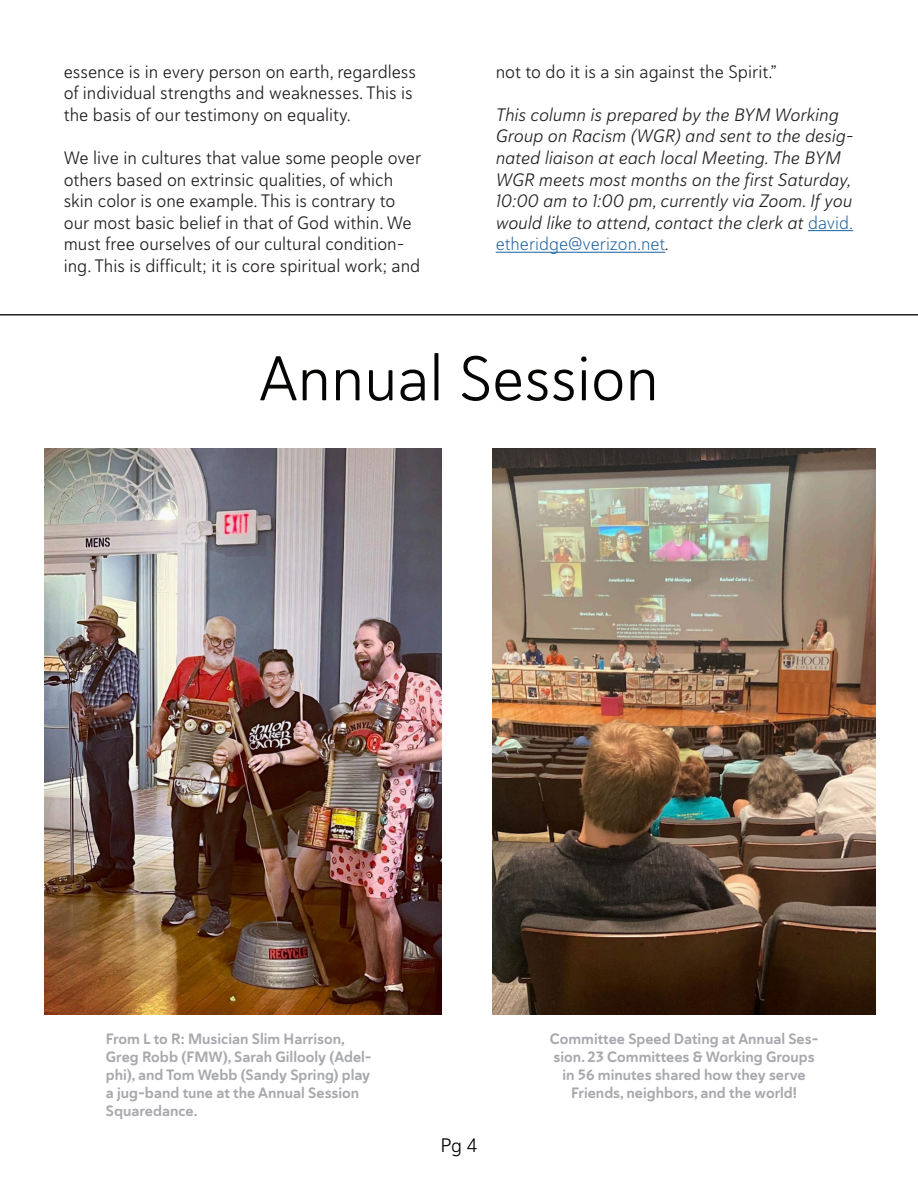
<style>
.page{position:relative;width:918px;height:1188px;background:#fff}
.page>*{position:absolute;margin:0;border:0;box-sizing:border-box;transform-origin:0 0}
.t1{font:63px "Haboro Soft Nor Boo";color:#040503}
.t2{font:19.5px "Haboro Soft Nor Boo";color:#040503}
.t3{font:18px/21.6px "Haboro Soft Nor Boo";color:#231f20}
.t4{font:18px/21.6px "Haboro Soft Nor Boo It";color:#231f20}
.t5{font:15px/18px "Haboro Soft Nor Bol";color:#a8a9ad}
.s1{font-family:"Haboro Soft Nor Lig";color:#175d9e}
</style>
<div class="page">
<img style="left:44px;top:449px;width:398px;height:566px">
<img style="left:492px;top:449px;width:384px;height:566px">
<hr style="left:0;top:314px;width:918px;height:2px;background:#231f20">
<hr style="left:808px;top:230px;width:45px;height:1px;background:#175d9e">
<hr style="left:496px;top:252px;width:169px;height:1px;background:#175d9e">
<p class="t3" style="left:64px;top:60px;width:354px">essence is in every person on earth, regardless of individual strengths and weaknesses. This is the basis of our testimony on equality.</p>
<p class="t3" style="left:64px;top:147px;width:359px">We live in cultures that value some people over others based on extrinsic qualities, of which skin color is one example. This is contrary to our most basic belief in that of God within. We must free ourselves of our cultural condition&shy;ing. This is difficult; it is core spiritual work; and</p>
<p class="t3" style="left:496px;top:60px;width:283px">not to do it is a sin against the Spirit.”</p>
<p class="t4" style="left:496px;top:104px;width:359px">This column is prepared by the BYM Working Group on Racism (WGR) and sent to the desig&shy;nated liaison at each local Meeting. The BYM WGR meets most months on the first Saturday, 10:00 am to 1:00 pm, currently via Zoom. If you would like to attend, contact the clerk at <span class="s1">david. etheridge@verizon.net</span>.</p>
<p class="t1" style="left:259px;top:337px;width:401px">Annual Session</p>
<p class="t5" style="left:106px;top:1030px;width:267px">From L to R: Musician Slim Harrison,<br>Greg Robb (FMW), Sarah Gillooly (Adel&shy;phi), and Tom Webb (Sandy Spring) play a jug-band tune at the Annual Session<br>Squaredance.</p>
<p class="t5" style="left:550px;top:1030px;width:270px;text-align:center">Committee Speed Dating at Annual Ses&shy;sion. 23 Committees &amp; Working Groups in 56 minutes shared how they serve Friends, neighbors, and the world!</p>
<p class="t2" style="left:440px;top:1133px;width:39px">Pg 4</p>
</div>
